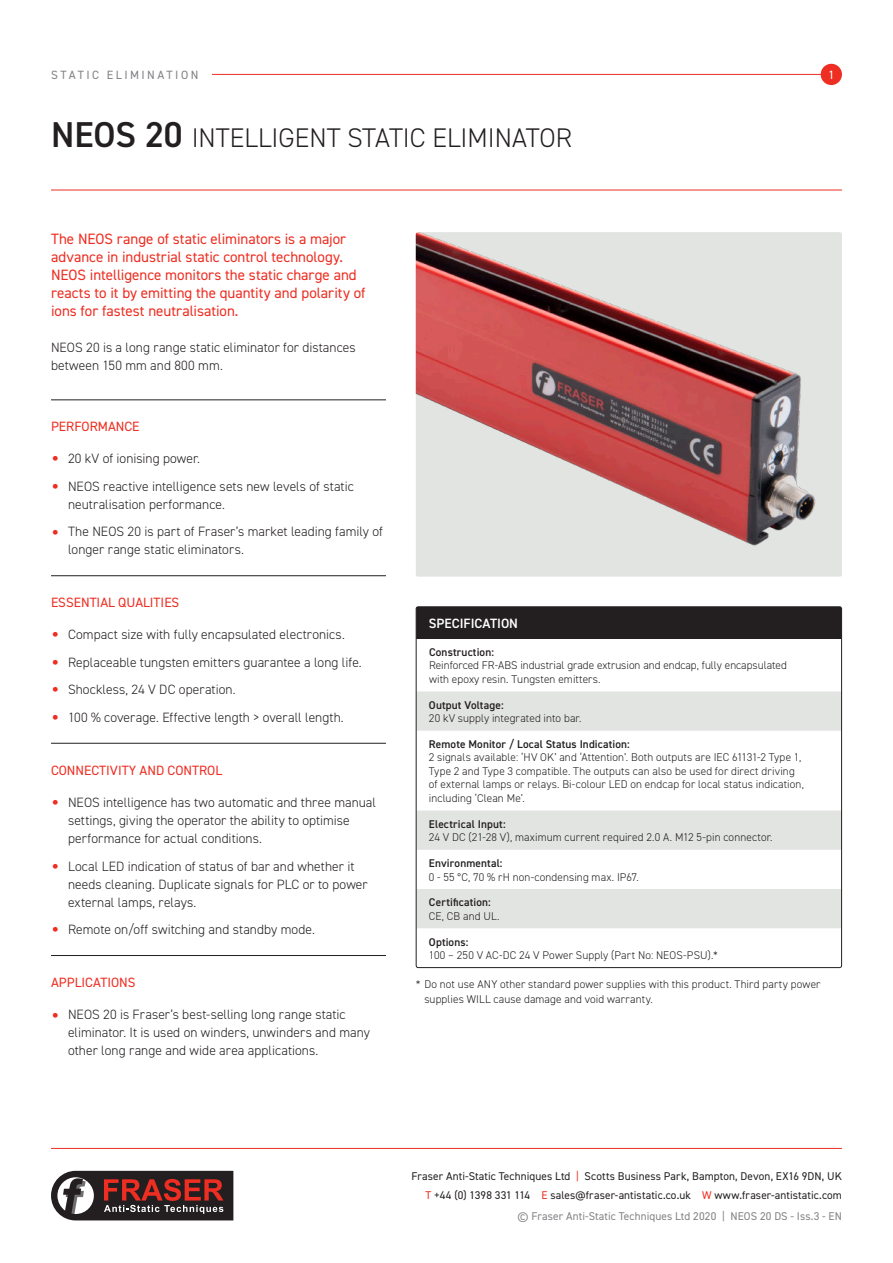
<style>
.page{position:relative;width:893px;height:1263px;background:#fff}
.page>*{position:absolute;margin:0;border:0;box-sizing:border-box;transform-origin:0 0}
.t1{font:300 27px "DIN2014";color:#231f20}
.t2{font:15px/18px "DIN2014";color:#ee2e22}
.t3{font:300 13.5px/18px "DIN2014";color:#231f20}
.t4{font:13.5px "DIN2014";color:#ee2e22}
.t5{font:600 13.5px "DIN2014";color:#fff}
.t6{font:12px "DIN2014";letter-spacing:.205em;color:#808285}
.t7{font:12px "DIN2014";color:#fff}
.t8{font:300 11.25px/13.5px "DIN2014";letter-spacing:.01em;color:#231f20}
.t9{font:11.25px/19.2px "DIN2014";letter-spacing:.01em;color:#231f20;text-align:right}
.t10{font:600 11.25px "DIN2014";letter-spacing:.015em;color:#231f20}
.t11{font:11.25px "DIN2014";letter-spacing:.01em;color:#808285}
.s1{font-weight:600;font-size:36px}
.s2{font-size:28.5px;color:#ee2e22}
.s3{color:#ee2e22}
</style>
<div class="page">
<hr style="left:77px;top:74px;width:754px;height:1px;background:#ee2e22">
<div style="left:51px;top:64px;width:160px;height:21px;background:#fff"></div>
<div style="left:821px;top:64px;width:21px;height:21px;background:#ee2e22;border-radius:50%"></div>
<hr style="left:51px;top:190px;width:791px;height:1px;background:#ee2e22">
<svg style="left:51px;top:1171px;width:182px;height:49px;background:#5d3f3e"></svg>
<hr style="left:51px;top:1148px;width:791px;height:1px;background:#ee2e22">
<img style="left:416px;top:232px;width:426px;height:345px">
<hr style="left:51px;top:400px;width:335px;height:1px;background:#231f20">
<hr style="left:51px;top:575px;width:335px;height:1px;background:#231f20">
<hr style="left:51px;top:743px;width:335px;height:1px;background:#231f20">
<hr style="left:51px;top:955px;width:335px;height:1px;background:#231f20">
<div style="left:416px;top:607px;width:426px;height:32px;background:#231f20"></div>
<svg style="left:418px;top:691px;width:422px;height:237px"></svg>
<div style="left:416px;top:606px;width:426px;height:362px;border:1px solid #231f20;border-radius:2px"></div>
<p class="t6" style="left:51px;top:69px;width:149px">STATIC ELIMINATION</p>
<p class="t7" style="left:828px;top:69px;width:7px">1</p>
<h1 class="t1" style="left:51px;top:125px;width:523px"><span class="s1">NEOS 20</span> INTELLIGENT STATIC ELIMINATOR</h1>
<p class="t2" style="left:51px;top:230px;width:316px">The NEOS range of static eliminators is a major advance in industrial static control technology.<br>NEOS intelligence monitors the static charge and reacts to it by emitting the quantity and polarity of ions for fastest neutralisation.</p>
<p class="t3" style="left:51px;top:339px;width:306px">NEOS 20 is a long range static eliminator for distances between 150 mm and 800 mm.</p>
<p class="t4" style="left:51px;top:420px;width:90px">PERFORMANCE</p>
<p class="t3" style="left:51px;top:450px;width:151px"><span class="s2">•</span> 20 kV of ionising power.</p>
<p class="t3" style="left:68px;top:478px;width:287px;text-indent:-17px"><span class="s2">•</span> NEOS reactive intelligence sets new levels of static neutralisation performance.</p>
<p class="t3" style="left:68px;top:523px;width:316px;text-indent:-17px"><span class="s2">•</span> The NEOS 20 is part of Fraser’s market leading family of longer range static eliminators.</p>
<p class="t4" style="left:51px;top:596px;width:130px">ESSENTIAL QUALITIES</p>
<p class="t3" style="left:51px;top:626px;width:295px"><span class="s2">•</span> Compact size with fully encapsulated electronics.</p>
<p class="t3" style="left:51px;top:653px;width:312px"><span class="s2">•</span> Replaceable tungsten emitters guarantee a long life.</p>
<p class="t3" style="left:51px;top:681px;width:186px"><span class="s2">•</span> Shockless, 24 V DC operation.</p>
<p class="t3" style="left:51px;top:708px;width:294px"><span class="s2">•</span> 100 % coverage. Effective length &gt; overall length.</p>
<p class="t4" style="left:51px;top:764px;width:173px">CONNECTIVITY AND CONTROL</p>
<p class="t3" style="left:68px;top:794px;width:310px;text-indent:-17px"><span class="s2">•</span> NEOS intelligence has two automatic and three manual settings, giving the operator the ability to optimise performance for actual conditions.</p>
<p class="t3" style="left:68px;top:857px;width:301px;text-indent:-17px"><span class="s2">•</span> Local LED indication of status of bar and whether it needs cleaning. Duplicate signals for PLC or to power external lamps, relays.</p>
<p class="t3" style="left:51px;top:921px;width:265px"><span class="s2">•</span> Remote on/off switching and standby mode.</p>
<p class="t4" style="left:51px;top:976px;width:86px">APPLICATIONS</p>
<p class="t3" style="left:68px;top:1006px;width:303px;text-indent:-17px"><span class="s2">•</span> NEOS 20 is Fraser’s best-selling long range static eliminator. It is used on winders, unwinders and many other long range and wide area applications.</p>
<p class="t5" style="left:429px;top:617px;width:91px">SPECIFICATION</p>
<p class="t10" style="left:429px;top:647px;width:67px">Construction:</p>
<p class="t8" style="left:429px;top:659px;width:359px">Reinforced FR-ABS industrial grade extrusion and endcap, fully encapsulated with epoxy resin. Tungsten emitters.</p>
<p class="t10" style="left:429px;top:699px;width:76px">Output Voltage:</p>
<p class="t8" style="left:429px;top:712px;width:154px">20 kV supply integrated into bar.</p>
<p class="t10" style="left:429px;top:739px;width:202px">Remote Monitor / Local Status Indication:</p>
<p class="t8" style="left:429px;top:751px;width:377px">2 signals available: ‘HV OK’ and ‘Attention’. Both outputs are IEC 61131-2 Type 1, Type 2 and Type 3 compatible. The outputs can also be used for direct driving of external lamps or relays. Bi-colour LED on endcap for local status indication, including ‘Clean Me’.</p>
<p class="t10" style="left:429px;top:819px;width:78px">Electrical Input:</p>
<p class="t8" style="left:429px;top:831px;width:345px">24 V DC (21-28 V), maximum current required 2.0 A. M12 5-pin connector.</p>
<p class="t10" style="left:429px;top:858px;width:75px">Environmental:</p>
<p class="t8" style="left:429px;top:870px;width:211px">0 - 55 °C, 70 % rH non-condensing max. IP67.</p>
<p class="t10" style="left:429px;top:897px;width:63px">Certification:</p>
<p class="t8" style="left:429px;top:909px;width:72px">CE, CB and UL.</p>
<p class="t10" style="left:429px;top:936px;width:41px">Options:</p>
<p class="t8" style="left:429px;top:949px;width:291px">100 – 250 V AC-DC 24 V Power Supply (Part No: NEOS-PSU).*</p>
<p class="t8" style="left:424px;top:977px;width:398px;line-height:15px;text-indent:-9px">* Do not use ANY other standard power supplies with this product. Third party power supplies WILL cause damage and void warranty.</p>
<p class="t9" style="left:411px;top:1166px;width:432px">Fraser Anti-Static Techniques Ltd <span class="s3">|</span> Scotts Business Park, Bampton, Devon, EX16 9DN, UK<br><span class="s3">T</span> +44 (0) 1398 331 114 <span class="s3">E</span> sales@fraser-antistatic.co.uk <span class="s3">W</span> www.fraser-antistatic.com</p>
<p class="t11" style="left:518px;top:1211px;width:326px">© Fraser Anti-Static Techniques Ltd 2020 | NEOS 20 DS - Iss.3 - EN</p>
</div>
